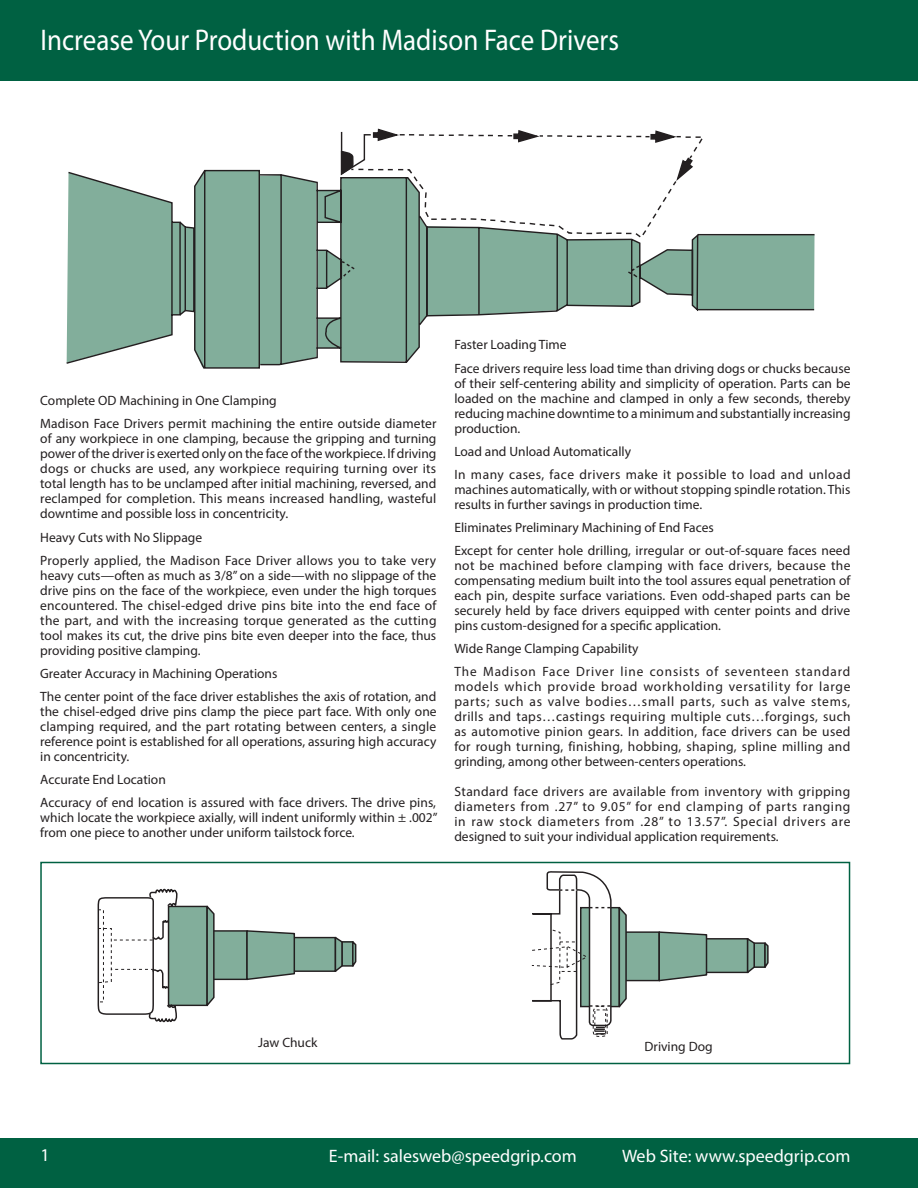
<style>
.page{position:relative;width:918px;height:1188px;background:#fff}
.page>*{position:absolute;margin:0;border:0;box-sizing:border-box;transform-origin:0 0}
.Headline{font:30px "Myriad Pro";color:#fff;scale:.9 1}
.t1{font:18px "Myriad Pro";color:#fff}
.Body_text{font:13.5px/15px "Myriad Pro";color:#231f20;text-align:justify}
.Subhead_1{font:13.5px "Myriad Pro";color:#231f20}
</style>
<div class="page">
<div style="left:0;top:1138px;width:918px;height:50px;background:#006142"></div>
<div style="left:0;top:0;width:918px;height:81px;background:#006142"></div>
<div style="left:40px;top:862px;width:810px;height:202px;border:2px solid #006142"></div>
<div style="left:625px;top:932px;width:34px;height:49px;background:#82ae9b"></div>
<div style="left:625px;top:931px;width:35px;height:50px;border:1px solid #231f20"></div>
<div style="left:706px;top:939px;width:42px;height:33px;background:#82ae9b"></div>
<div style="left:705px;top:938px;width:43px;height:35px;border:1px solid #231f20"></div>
<div style="left:754px;top:943px;width:11px;height:24px;background:#82ae9b"></div>
<div style="left:753px;top:942px;width:13px;height:26px;border:1px solid #231f20"></div>
<svg style="left:746px;top:938px;width:10px;height:36px"></svg>
<svg style="left:763px;top:942px;width:6px;height:26px"></svg>
<div style="left:169px;top:906px;width:38px;height:99px;background:#82ae9b"></div>
<div style="left:168px;top:906px;width:40px;height:100px;border:1px solid #231f20"></div>
<div style="left:213px;top:931px;width:34px;height:48px;background:#82ae9b"></div>
<div style="left:213px;top:930px;width:35px;height:50px;border:1px solid #231f20"></div>
<div style="left:294px;top:938px;width:41px;height:33px;background:#82ae9b"></div>
<div style="left:293px;top:937px;width:43px;height:35px;border:1px solid #231f20"></div>
<div style="left:342px;top:942px;width:11px;height:24px;background:#82ae9b"></div>
<div style="left:341px;top:941px;width:13px;height:26px;border:1px solid #231f20"></div>
<svg style="left:205px;top:905px;width:10px;height:102px"></svg>
<svg style="left:245px;top:930px;width:51px;height:51px;background:#84a697"></svg>
<svg style="left:333px;top:936px;width:10px;height:36px"></svg>
<svg style="left:351px;top:941px;width:6px;height:26px"></svg>
<svg style="left:98px;top:888px;width:80px;height:135px"></svg>
<svg style="left:658px;top:931px;width:50px;height:51px;background:#84a697"></svg>
<svg style="left:531px;top:871px;width:97px;height:169px"></svg>
<svg style="left:67px;top:129px;width:748px;height:239px"></svg>
<p class="Headline" style="left:40px;top:22px;width:644px">Increase Your Production with Madison Face Drivers</p>
<p class="Subhead_1" style="left:40px;top:393px;width:238px">Complete OD Machining in One Clamping</p>
<p class="Body_text" style="left:40px;top:416px;width:398px">Madison Face Drivers permit machining the entire outside diameter of any workpiece in one clamping, because the gripping and turning power of the driver is exerted only on the face of the workpiece. If driving dogs or chucks are used, any workpiece requiring turning over its total length has to be unclamped after initial machining, reversed, and reclamped for completion. This means increased handling, wasteful downtime and possible loss in concentricity.</p>
<p class="Subhead_1" style="left:40px;top:529px;width:163px">Heavy Cuts with No Slippage</p>
<p class="Body_text" style="left:40px;top:552px;width:398px">Properly applied, the Madison Face Driver allows you to take very heavy cuts—often as much as 3/8” on a side—with no slippage of the drive pins on the face of the workpiece, even under the high torques encountered. The chisel-edged drive pins bite into the end face of the part, and with the increasing torque generated as the cutting tool makes its cut, the drive pins bite even deeper into the face, thus providing positive clamping.</p>
<p class="Subhead_1" style="left:40px;top:665px;width:239px">Greater Accuracy in Machining Operations</p>
<p class="Body_text" style="left:40px;top:689px;width:398px">The center point of the face driver establishes the axis of rotation, and the chisel-edged drive pins clamp the piece part face. With only one clamping required, and the part rotating between centers, a single reference point is established for all operations, assuring high accuracy in concentricity.</p>
<p class="Subhead_1" style="left:40px;top:771px;width:127px">Accurate End Location</p>
<p class="Body_text" style="left:40px;top:795px;width:399px">Accuracy of end location is assured with face drivers. The drive pins, which locate the workpiece axially, will indent uniformly within ± .002” from one piece to another under uniform tailstock force.</p>
<p class="Subhead_1" style="left:454px;top:337px;width:114px">Faster Loading Time</p>
<p class="Body_text" style="left:454px;top:360px;width:398px">Face drivers require less load time than driving dogs or chucks because of their self-centering ability and simplicity of operation. Parts can be loaded on the machine and clamped in only a few seconds, thereby reducing machine downtime to a minimum and substantially increasing production.</p>
<p class="Subhead_1" style="left:454px;top:443px;width:178px">Load and Unload Automatically</p>
<p class="Body_text" style="left:454px;top:467px;width:398px">In many cases, face drivers make it possible to load and unload machines automatically, with or without stopping spindle rotation. This results in further savings in production time.</p>
<p class="Subhead_1" style="left:454px;top:519px;width:261px">Eliminates Preliminary Machining of End Faces</p>
<p class="Body_text" style="left:454px;top:543px;width:398px">Except for center hole drilling, irregular or out-of-square faces need not be machined before clamping with face drivers, because the compensating medium built into the tool assures equal penetration of each pin, despite surface variations. Even odd-shaped parts can be securely held by face drivers equipped with center points and drive pins custom-designed for a specific application.</p>
<p class="Subhead_1" style="left:454px;top:640px;width:186px">Wide Range Clamping Capability</p>
<p class="Body_text" style="left:454px;top:664px;width:398px">The Madison Face Driver line consists of seventeen standard models which provide broad workholding versatility for large parts; such as valve bodies…small parts, such as valve stems, drills and taps…castings requiring multiple cuts…forgings, such as automotive pinion gears. In addition, face drivers can be used for rough turning, finishing, hobbing, shaping, spline milling and grinding, among other between-centers operations.</p>
<p class="Body_text" style="left:454px;top:784px;width:398px">Standard face drivers are available from inventory with gripping diameters from .27” to 9.05” for end clamping of parts ranging in raw stock diameters from .28” to 13.57”. Special drivers are designed to suit your individual application requirements.</p>
<p class="t1" style="left:40px;top:1144px;width:11px">1</p>
<p class="Subhead_1" style="left:258px;top:1034px;width:61px">Jaw Chuck</p>
<p class="Subhead_1" style="left:645px;top:1038px;width:70px">Driving Dog</p>
<h2 class="t1" style="left:329px;top:1145px;width:249px">E-mail: salesweb@speedgrip.com</h2>
<h2 class="t1" style="left:622px;top:1145px;width:230px">Web Site: www.speedgrip.com</h2>
</div>
